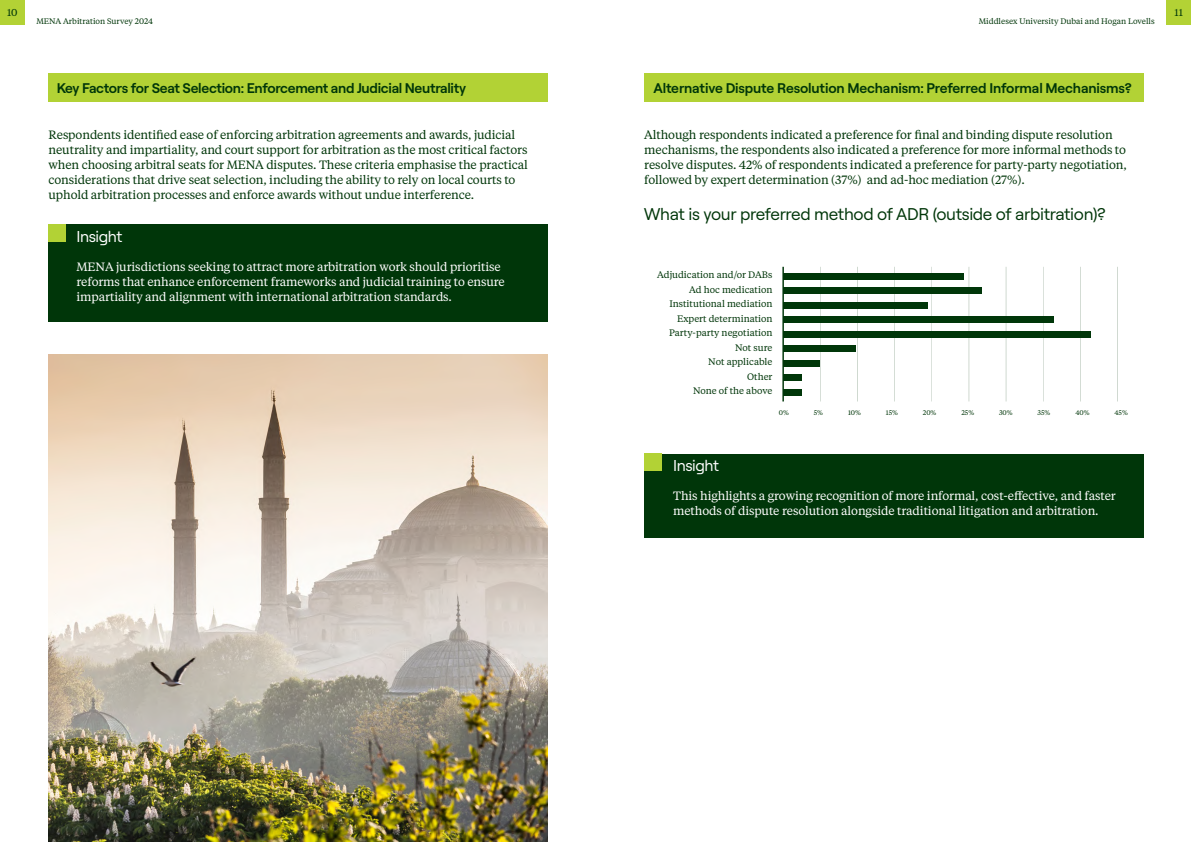
<style>
.page{position:relative;width:1191px;height:842px;background:#fff}
.page>*{position:absolute;margin:0;border:0;box-sizing:border-box;transform-origin:0 0}
.t1{font:17px "Roobert";letter-spacing:-.02em;color:#003609}
.t2{font:15.7px "Roobert";letter-spacing:-.03em;color:#fff}
.t3{font:600 14px "Roobert";letter-spacing:-.02em;color:#003609}
.t4{font:12px/15px "Tiempos Text";letter-spacing:-.01em;color:#003609}
.t5{font:12px/15px "Tiempos Text";letter-spacing:-.01em;color:#fff}
.t6{font:10px "Tiempos Text";color:#003609}
.t7{font:9.4px/14.5px "Tiempos Text";color:#003609;text-align:right}
.t8{font:8px "Tiempos Text";color:#003609}
.t9{font:6.7px "Tiempos Text";color:#003609}
</style>
<div class="page">
<div style="left:48px;top:73px;width:499px;height:29px;background:#b2d235"></div>
<div style="left:48px;top:225px;width:499px;height:97px;background:#003609"></div>
<div style="left:48px;top:225px;width:17px;height:17px;background:#b2d235"></div>
<hr style="left:782px;top:267px;width:2px;height:134px;background:#003609">
<hr style="left:1117px;top:267px;width:1px;height:134px;background:#003609">
<hr style="left:1080px;top:267px;width:1px;height:134px;background:#003609">
<hr style="left:1043px;top:267px;width:1px;height:134px;background:#003609">
<hr style="left:1006px;top:267px;width:1px;height:134px;background:#003609">
<hr style="left:968px;top:267px;width:1px;height:134px;background:#003609">
<hr style="left:931px;top:267px;width:1px;height:134px;background:#003609">
<hr style="left:894px;top:267px;width:1px;height:134px;background:#003609">
<hr style="left:857px;top:267px;width:1px;height:134px;background:#003609">
<hr style="left:820px;top:267px;width:1px;height:134px;background:#003609">
<div style="left:783px;top:273px;width:180px;height:6px;background:#003609"></div>
<div style="left:783px;top:288px;width:198px;height:6px;background:#003609"></div>
<div style="left:783px;top:302px;width:144px;height:6px;background:#003609"></div>
<div style="left:783px;top:316px;width:271px;height:7px;background:#003609"></div>
<div style="left:783px;top:331px;width:307px;height:6px;background:#003609"></div>
<div style="left:783px;top:345px;width:72px;height:7px;background:#003609"></div>
<div style="left:783px;top:360px;width:36px;height:6px;background:#003609"></div>
<div style="left:783px;top:374px;width:18px;height:7px;background:#003609"></div>
<div style="left:783px;top:389px;width:18px;height:6px;background:#003609"></div>
<div style="left:645px;top:73px;width:498px;height:29px;background:#b2d235"></div>
<div style="left:645px;top:454px;width:499px;height:84px;background:#003609"></div>
<div style="left:645px;top:454px;width:17px;height:17px;background:#b2d235"></div>
<img style="left:48px;top:354px;width:499px;height:488px">
<div style="left:0;top:0;width:24px;height:24px;background:#b3d235"></div>
<div style="left:1166px;top:0;width:25px;height:24px;background:#b3d235"></div>
<p class="t6" style="left:7px;top:5px;width:12px">10</p>
<p class="t6" style="left:1174px;top:5px;width:10px">11</p>
<p class="t8" style="left:36px;top:16px;width:118px">MENA Arbitration Survey 2024</p>
<p class="t8" style="left:978px;top:16px;width:177px">Middlesex University Dubai and Hogan Lovells</p>
<p class="t3" style="left:57px;top:78px;width:411px">Key Factors for Seat Selection: Enforcement and Judicial Neutrality</p>
<p class="t4" style="left:49px;top:127px;width:481px">Respondents identified ease of enforcing arbitration agreements and awards, judicial neutrality and impartiality, and court support for arbitration as the most critical factors when choosing arbitral seats for MENA disputes. These criteria emphasise the practical considerations that drive seat selection, including the ability to rely on local courts to uphold arbitration processes and enforce awards without undue interference.</p>
<h2 class="t2" style="left:77px;top:225px;width:47px">Insight</h2>
<p class="t5" style="left:77px;top:258px;width:430px">MENA jurisdictions seeking to attract more arbitration work should prioritise reforms that enhance enforcement frameworks and judicial training to ensure impartiality and alignment with international arbitration standards.</p>
<p class="t3" style="left:653px;top:78px;width:480px">Alternative Dispute Resolution Mechanism: Preferred Informal Mechanisms?</p>
<p class="t4" style="left:644px;top:127px;width:484px">Although respondents indicated a preference for final and binding dispute resolution mechanisms, the respondents also indicated a preference for more informal methods to resolve disputes. 42% of respondents indicated a preference for party-party negotiation, followed by expert determination (37%) and ad-hoc mediation (27%).</p>
<h1 class="t1" style="left:643px;top:201px;width:463px">What is your preferred method of ADR (outside of arbitration)?</h1>
<p class="t7" style="left:657px;top:267px;width:117px">Adjudication and/or DABs<br>Ad hoc medication<br>Institutional mediation<br>Expert determination<br>Party-party negotiation<br>Not sure<br>Not applicable<br>Other<br>None of the above</p>
<h2 class="t2" style="left:673px;top:454px;width:47px">Insight</h2>
<p class="t9" style="left:779px;top:408px;width:12px">0%</p>
<p class="t9" style="left:814px;top:408px;width:11px">5%</p>
<p class="t9" style="left:848px;top:408px;width:14px">10%</p>
<p class="t9" style="left:886px;top:408px;width:14px">15%</p>
<p class="t9" style="left:923px;top:408px;width:15px">20%</p>
<p class="t9" style="left:961px;top:408px;width:14px">25%</p>
<p class="t9" style="left:999px;top:408px;width:15px">30%</p>
<p class="t9" style="left:1037px;top:408px;width:14px">35%</p>
<p class="t9" style="left:1075px;top:408px;width:16px">40%</p>
<p class="t9" style="left:1114px;top:408px;width:15px">45%</p>
<p class="t5" style="left:673px;top:488px;width:444px">This highlights a growing recognition of more informal, cost-effective, and faster methods of dispute resolution alongside traditional litigation and arbitration.</p>
</div>
